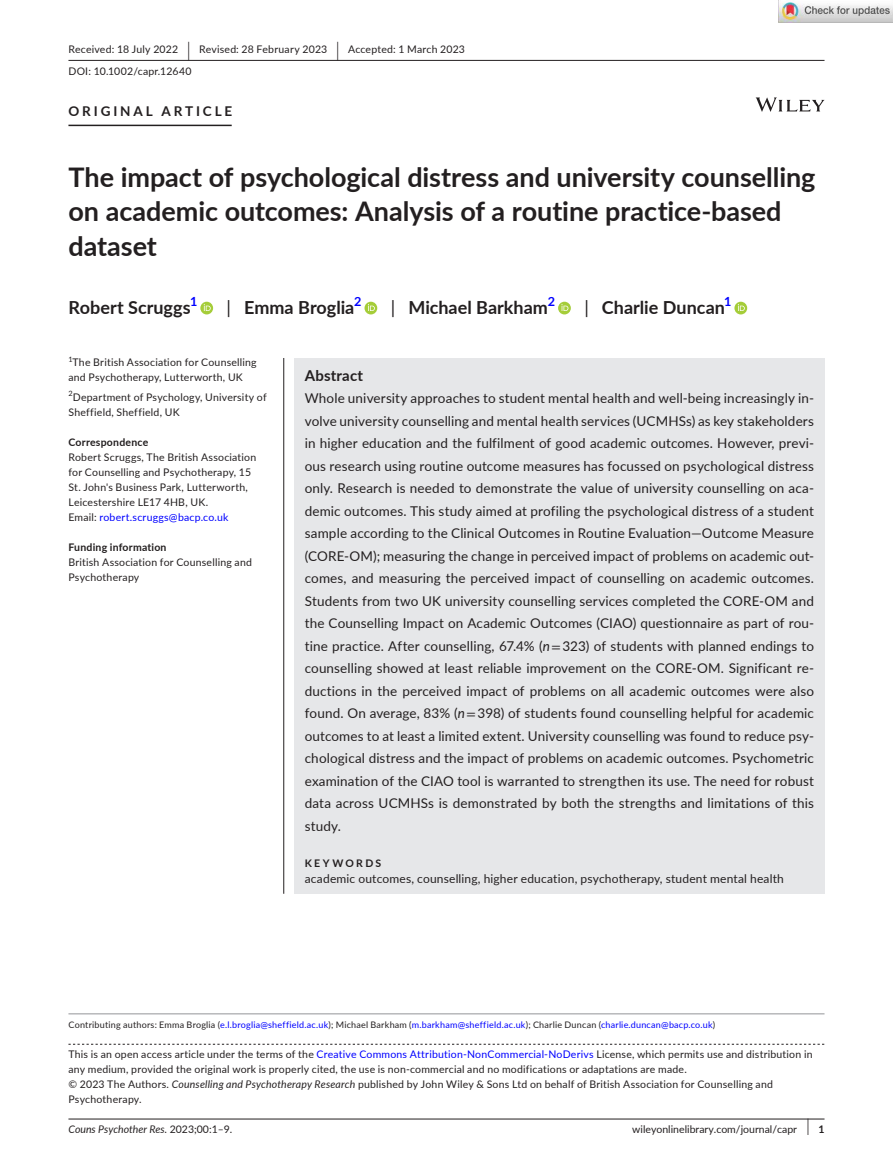
<style>
.page{position:relative;width:893px;height:1174px;background:#fff}
.page>*{position:absolute;margin:0;border:0;box-sizing:border-box;transform-origin:0 0}
.t1{font:700 27px/34.5px "Lato";letter-spacing:-.005em;color:#231f20}
.t2{font:700 18px "Lato";color:#231f20}
.t3{font:700 15px "Lato";letter-spacing:.015em;color:#231f20}
.t4{font:13.5px/22.5px "Lato";letter-spacing:.01em;color:#231f20;text-align:justify}
.t5{font:700 13.5px "Lato";letter-spacing:.21em;color:#231f20}
.t6{font:12px "Lato";letter-spacing:.015em;color:#231f20}
.t7{font:10.5px/15px "Lato";letter-spacing:.02em;color:#231f20}
.t8{font:10.5px "Lato";color:#231f20}
.t9{font:700 10.5px "Lato";letter-spacing:.02em;color:#231f20}
.t10{font:italic 10.5px "Lato";color:#231f20}
.t11{font:700 10.5px "Lato";letter-spacing:.22em;color:#231f20}
.t12{font:9px "Lato";letter-spacing:.025em;color:#00f}
.s1{font-size:19.65px}
.s2{font-weight:400}
.s3{color:#00f}
.s4{font-style:italic}
.s5{font-family:"STIX"}
.s6{color:#231f20}
.s7{font-style:normal}
.s8{font-size:17.4px}
.s9{font-weight:700}
</style>
<div class="page">
<hr style="left:68px;top:1118px;width:756px;height:1px;background:#231f20">
<svg style="left:756px;top:97px;width:68px;height:15px"></svg>
<hr style="left:68px;top:60px;width:756px;height:1px;background:#231f20">
<hr style="left:68px;top:125px;width:164px;height:1px;background:#231f20">
<svg style="left:200px;top:302px;width:13px;height:12px"></svg>
<svg style="left:204px;top:304px;width:7px;height:7px"></svg>
<div style="left:364px;top:302px;width:13px;height:12px;background:#a5cd39;border-radius:50%"></div>
<svg style="left:368px;top:304px;width:7px;height:7px"></svg>
<svg style="left:558px;top:302px;width:13px;height:12px"></svg>
<svg style="left:561px;top:304px;width:7px;height:7px"></svg>
<div style="left:734px;top:302px;width:13px;height:12px;background:#a5cd39;border-radius:50%"></div>
<svg style="left:738px;top:304px;width:7px;height:7px"></svg>
<svg style="left:68px;top:1043px;width:756px;height:1px"></svg>
<hr style="left:68px;top:1013px;width:756px;height:1px;background:#939598">
<div style="left:294px;top:358px;width:530px;height:535px;background:#e6e7e9"></div>
<hr style="left:283px;top:358px;width:1px;height:535px;background:#231f20">
<img style="left:779px;top:0;width:114px;height:22px">
<p class="t7" style="left:68px;top:38px;width:398px;line-height:21.8px">Received: 18 July 2022 <span class="s1">|</span> Revised: 28 February 2023 <span class="s1">|</span> Accepted: 1 March 2023<br>DOI: 10.1002/capr.12640</p>
<p class="t5" style="left:68px;top:106px;width:165px">ORIGINAL ARTICLE</p>
<h1 class="t1" style="left:68px;top:162px;width:748px">The impact of psychological distress and university counselling on academic outcomes: Analysis of a routine practice- based dataset</h1>
<h2 class="t2" style="left:68px;top:300px;width:130px">Robert Scruggs<sup>1</sup></h2>
<h2 class="t2" style="left:227px;top:300px;width:136px"><span class="s2">|</span> Emma Broglia<sup>2</sup></h2>
<h2 class="t2" style="left:391px;top:300px;width:166px"><span class="s2">|</span> Michael Barkham<sup>2</sup></h2>
<h2 class="t2" style="left:584px;top:300px;width:149px"><span class="s2">|</span> Charlie Duncan<sup>1</sup></h2>
<p class="t7" style="left:68px;top:355px;width:190px"><sup>1</sup>The British Association for Counselling and Psychotherapy, Lutterworth, UK</p>
<p class="t7" style="left:68px;top:389px;width:200px"><sup>2</sup>Department of Psychology, University of<br>Sheffield, Sheffield, UK</p>
<p class="t9" style="left:68px;top:438px;width:81px">Correspondence</p>
<p class="t7" style="left:68px;top:449px;width:189px">Robert Scruggs, The British Association for Counselling and Psychotherapy, 15<br>St. John's Business Park, Lutterworth, Leicestershire LE17 4HB, UK.<br>Email: <span class="s3">robert.scruggs@bacp.co.uk</span></p>
<p class="t9" style="left:68px;top:543px;width:100px">Funding information</p>
<p class="t7" style="left:68px;top:554px;width:185px">British Association for Counselling and<br>Psychotherapy</p>
<p class="t3" style="left:305px;top:369px;width:60px">Abstract</p>
<p class="t4" style="left:305px;top:386px;width:511px">Whole university approaches to student mental health and well- being increasingly in&shy;volve university counselling and mental health services (UCMHSs) as key stakeholders in higher education and the fulfilment of good academic outcomes. However, previ&shy;ous research using routine outcome measures has focussed on psychological distress only. Research is needed to demonstrate the value of university counselling on aca&shy;demic outcomes. This study aimed at profiling the psychological distress of a student sample according to the Clinical Outcomes in Routine Evaluation— Outcome Measure (CORE- OM); measuring the change in perceived impact of problems on academic out&shy;comes, and measuring the perceived impact of counselling on academic outcomes.<br>Students from two UK university counselling services completed the CORE- OM and the Counselling Impact on Academic Outcomes (CIAO) questionnaire as part of rou&shy;tine practice. After counselling, 67.4% (<span class="s4">n</span><span class="s5">=</span> 323) of students with planned endings to counselling showed at least reliable improvement on the CORE- OM. Significant re&shy;ductions in the perceived impact of problems on all academic outcomes were also found. On average, 83% (<span class="s4">n</span><span class="s5">=</span> 398) of students found counselling helpful for academic outcomes to at least a limited extent. University counselling was found to reduce psy&shy;chological distress and the impact of problems on academic outcomes. Psychometric examination of the CIAO tool is warranted to strengthen its use. The need for robust data across UCMHSs is demonstrated by both the strengths and limitations of this study.</p>
<p class="t11" style="left:305px;top:858px;width:78px">KEYWORDS</p>
<p class="t6" style="left:305px;top:870px;width:481px">academic outcomes, counselling, higher education, psychotherapy, student mental health</p>
<p class="t12" style="left:68px;top:1018px;width:648px"><span class="s6">Contributing authors: Emma Broglia (</span>e.l.broglia@sheffield.ac.uk<span class="s6">); Michael Barkham (</span>m.barkham@sheffield.ac.uk<span class="s6">); Charlie Duncan (</span>charlie.duncan@bacp.co.uk<span class="s6">)</span></p>
<p class="t7" style="left:68px;top:1046px;width:746px">This is an open access article under the terms of the <span class="s3">Creative Commons Attribution-NonCommercial-NoDerivs</span> License, which permits use and distribution in any medium, provided the original work is properly cited, the use is non-commercial and no modifications or adaptations are made.<br>© 2023 The Authors. <span class="s4">Counselling and Psychotherapy Research</span> published by John Wiley &amp; Sons Ltd on behalf of British Association for Counselling and Psychotherapy.</p>
<p class="t10" style="left:68px;top:1124px;width:165px">Couns Psychother Res. <span class="s7">2023;00:1–9.</span></p>
<p class="t8" style="left:632px;top:1124px;width:194px">wileyonlinelibrary.com/journal/capr <span class="s8">|</span> <span class="s9">1</span></p>
</div>
